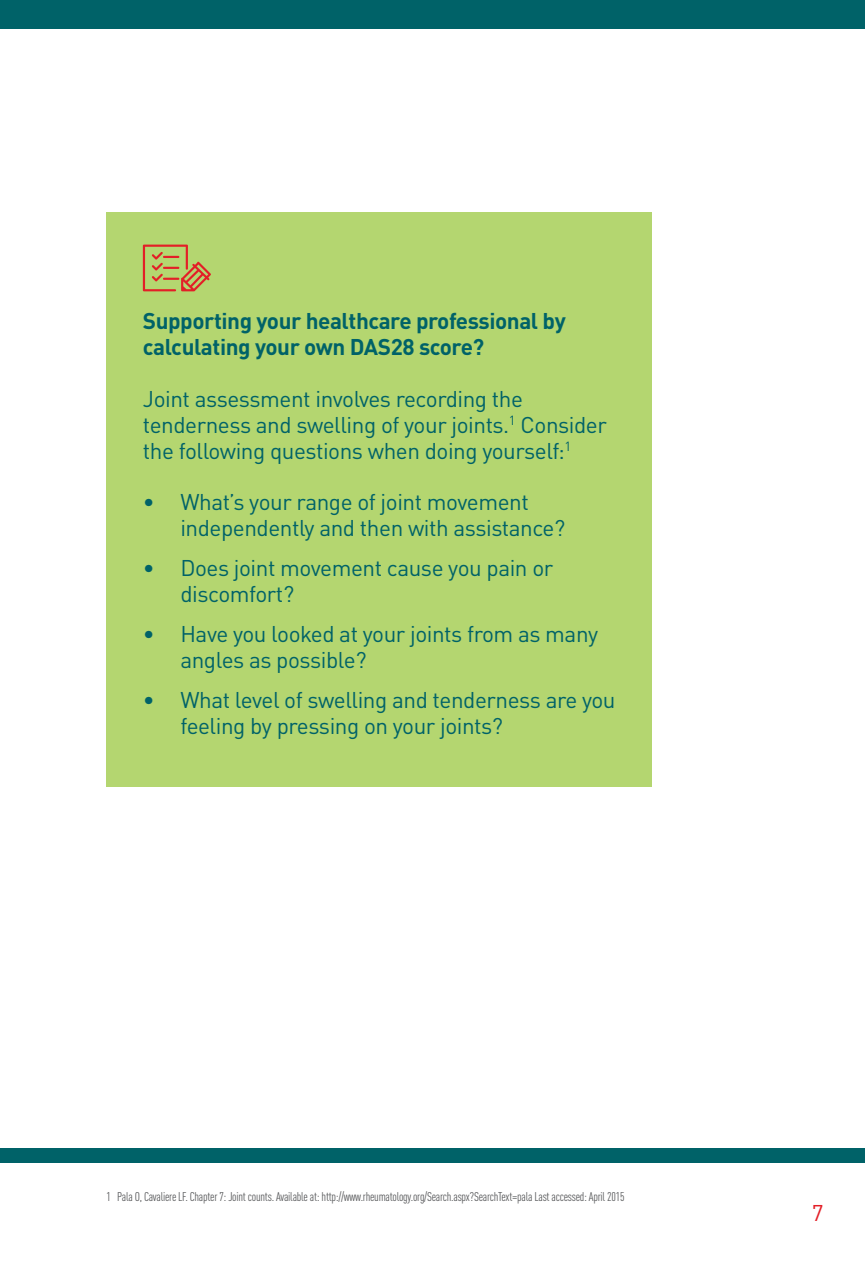
<style>
.page{position:relative;width:865px;height:1269px;background:#fff}
.page>*{position:absolute;margin:0;border:0;box-sizing:border-box;transform-origin:0 0}
.t1{font:22.5px/26px "DIN Pro";letter-spacing:-.02em;color:#006268}
.t2{font:700 22.5px/26px "DIN Pro";letter-spacing:-.02em;color:#006268}
.t3{font:22.5px "DIN Pro";color:#e31f27}
.t4{font:condensed 12.5px "DIN Pro";letter-spacing:-.02em;color:#58595b}
</style>
<div class="page">
<div style="left:0;top:0;width:865px;height:28px;background:#006268"></div>
<div style="left:0;top:1148px;width:865px;height:14px;background:#006268"></div>
<div style="left:106px;top:213px;width:546px;height:574px;background:#b4d670"></div>
<svg style="left:143px;top:244px;width:68px;height:47px"></svg>
<p class="t2" style="left:143px;top:305px;width:424px">Supporting your healthcare professional by calculating your own DAS28 score?</p>
<p class="t1" style="left:143px;top:383px;width:465px">Joint assessment involves recording the tenderness and swelling of your joints.<sup>1</sup> Consider the following questions when doing yourself:<sup>1</sup></p>
<p class="t1" style="left:180px;top:487px;width:386px;text-indent:-38px">• What’s your range of joint movement independently and then with assistance?</p>
<p class="t1" style="left:180px;top:553px;width:374px;text-indent:-38px">• Does joint movement cause you pain or discomfort?</p>
<p class="t1" style="left:180px;top:619px;width:419px;text-indent:-38px">• Have you looked at your joints from as many angles as possible?</p>
<p class="t1" style="left:180px;top:685px;width:437px;text-indent:-38px">• What level of swelling and tenderness are you feeling by pressing on your joints?</p>
<p class="t4" style="left:106px;top:1187px;width:519px">1 Pala O, Cavaliere LF. Chapter 7: Joint counts. Available at: http://www.rheumatology.org/Search.aspx?SearchText=pala Last accessed: April 2015</p>
<p class="t3" style="left:811px;top:1195px;width:13px">7</p>
</div>
